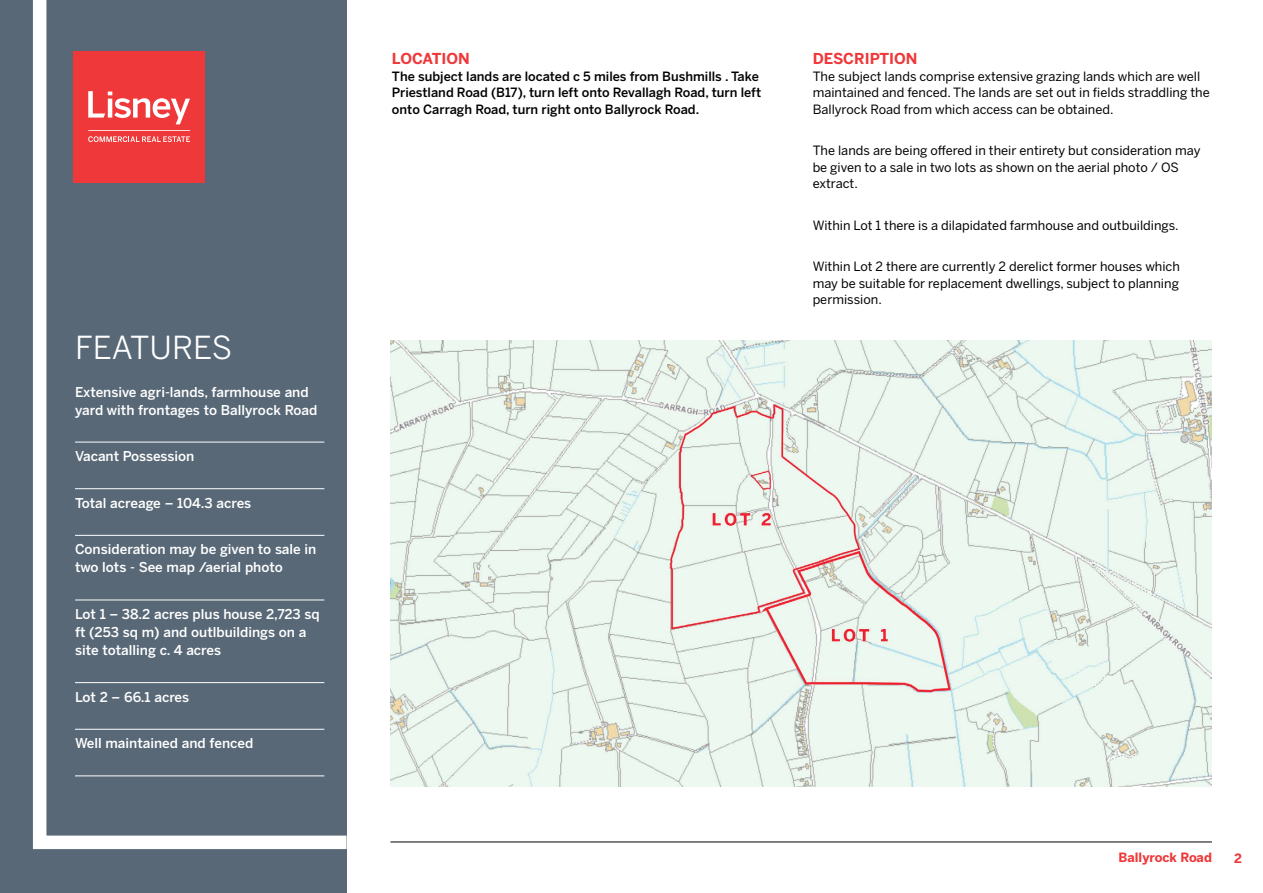
<style>
.page{position:relative;width:1263px;height:893px;background:#fff}
.page>*{position:absolute;margin:0;border:0;box-sizing:border-box;transform-origin:0 0}
.t1{font:31.5px "Benton Sans";color:#fff}
.t2{font:700 15px "Benton Sans";color:#ef383a}
.t3{font:500 13.5px/18px "Benton Sans";color:#fff}
.t4{font:12.75px/16.5px "Benton Sans";color:#000}
.t5{font:500 12.75px/16.5px "Benton Sans";color:#000}
.t6{font:700 12.75px "Benton Sans";color:#ef383a}
</style>
<div class="page">
<div style="left:0;top:0;width:347px;height:893px;background:#586877"></div>
<svg style="left:33px;top:0;width:314px;height:850px"></svg>
<div style="left:74px;top:51px;width:131px;height:131px;background:#ef383a"></div>
<svg style="left:88px;top:130px;width:102px;height:12px"></svg>
<svg style="left:88px;top:91px;width:102px;height:33px"></svg>
<hr style="left:75px;top:442px;width:249px;height:1px;background:#fff">
<hr style="left:75px;top:488px;width:249px;height:1px;background:#fff">
<hr style="left:75px;top:535px;width:249px;height:1px;background:#fff">
<hr style="left:75px;top:600px;width:249px;height:1px;background:#fff">
<hr style="left:75px;top:682px;width:249px;height:1px;background:#fff">
<hr style="left:75px;top:729px;width:249px;height:1px;background:#fff">
<hr style="left:75px;top:775px;width:249px;height:1px;background:#fff">
<hr style="left:390px;top:842px;width:822px;height:1px;background:#000">
<img style="left:390px;top:340px;width:822px;height:447px">
<h1 class="t1" style="left:75px;top:329px;width:159px">FEATURES</h1>
<p class="t3" style="left:75px;top:383px;width:244px">Extensive agri-lands, farmhouse and yard with frontages to Ballyrock Road</p>
<p class="t3" style="left:75px;top:447px;width:121px">Vacant Possession</p>
<p class="t3" style="left:75px;top:494px;width:178px">Total acreage – 104.3 acres</p>
<p class="t3" style="left:75px;top:541px;width:243px">Consideration may be given to sale in two lots - See map /aerial photo</p>
<p class="t3" style="left:75px;top:605px;width:246px">Lot 1 – 38.2 acres plus house 2,723 sq ft (253 sq m) and outlbuildings on a site totalling c. 4 acres</p>
<p class="t3" style="left:75px;top:688px;width:116px">Lot 2 – 66.1 acres</p>
<p class="t3" style="left:75px;top:735px;width:180px">Well maintained and fenced</p>
<p class="t2" style="left:392px;top:49px;width:79px">LOCATION</p>
<p class="t5" style="left:392px;top:68px;width:371px">The subject lands are located c 5 miles from Bushmills . Take<br>Priestland Road (B17), turn left onto Revallagh Road, turn left onto Carragh Road, turn right onto Ballyrock Road.</p>
<p class="t2" style="left:813px;top:49px;width:106px">DESCRIPTION</p>
<p class="t4" style="left:813px;top:68px;width:399px">The subject lands comprise extensive grazing lands which are well maintained and fenced. The lands are set out in fields straddling the<br>Ballyrock Road from which access can be obtained.</p>
<p class="t4" style="left:813px;top:142px;width:389px">The lands are being offered in their entirety but consideration may be given to a sale in two lots as shown on the aerial photo / OS extract.</p>
<p class="t4" style="left:813px;top:217px;width:367px">Within Lot 1 there is a dilapidated farmhouse and outbuildings.</p>
<p class="t4" style="left:813px;top:258px;width:369px;text-align:justify">Within Lot 2 there are currently 2 derelict former houses which may be suitable for replacement dwellings, subject to planning permission.</p>
<p class="t6" style="left:1118px;top:849px;width:95px">Ballyrock Road</p>
<p class="t6" style="left:1234px;top:850px;width:9px">2</p>
</div>
